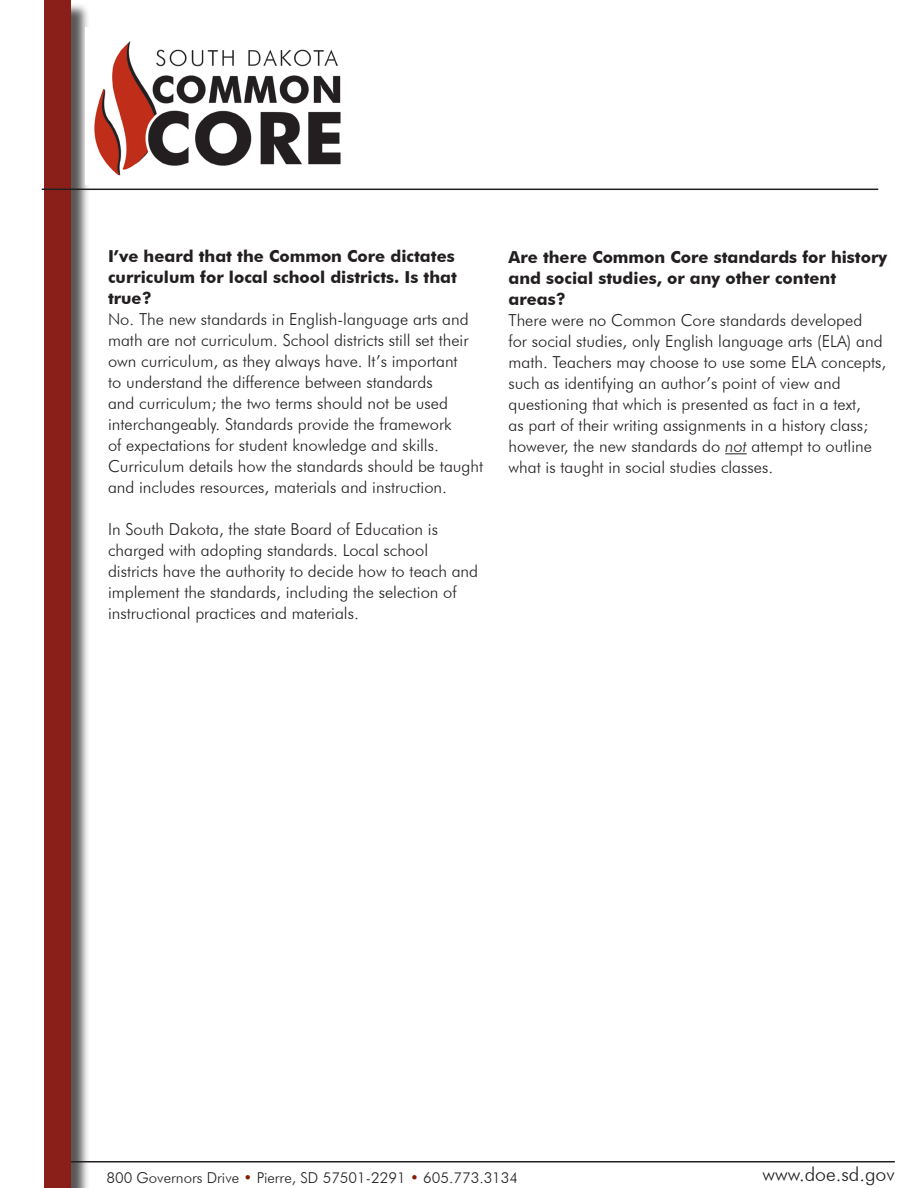
<style>
.page{position:relative;width:918px;height:1188px;background:#fff}
.page>*{position:absolute;margin:0;border:0;box-sizing:border-box;transform-origin:0 0}
.t1{font:300 19.5px "Futura BT";color:#231f20}
.t2{font:300 16.5px/21px "Futura BT";color:#231f20}
.t3{font:300 15px "Futura BT";color:#231f20}
.s1{font-weight:700}
.s2{font-style:italic}
.s3{color:#891d02}
</style>
<div class="page">
<hr style="left:53px;top:1161px;width:842px;height:1px;background:#231f20">
<div style="left:47px;top:2px;width:43px;height:1186px;background:#231f20;opacity:.75"></div>
<div style="left:44px;top:0;width:27px;height:1188px;background:#8a1f19"></div>
<svg style="left:725px;top:454px;width:22px;height:1px"></svg>
<img style="left:85px;top:27px;width:256px;height:158px">
<hr style="left:42px;top:189px;width:836px;height:1px;background:#231f20">
<p class="t2" style="left:108px;top:245px;width:377px"><span class="s1">I’ve heard that the Common Core dictates curriculum for local school districts. Is that true?<br></span>No. The new standards in English-language arts and math are not curriculum. School districts still set their own curriculum, as they always have. It’s important<br>to understand the difference between standards<br>and curriculum; the two terms should not be used interchangeably. Standards provide the framework<br>of expectations for student knowledge and skills.<br>Curriculum details how the standards should be taught and includes resources, materials and instruction.</p>
<p class="t2" style="left:108px;top:518px;width:372px">In South Dakota, the state Board of Education is charged with adopting standards. Local school districts have the authority to decide how to teach and implement the standards, including the selection of instructional practices and materials.</p>
<p class="t2" style="left:508px;top:247px;width:380px"><span class="s1">Are there Common Core standards for history and social studies, or any other content areas?<br></span>There were no Common Core standards developed<br>for social studies, only English language arts (ELA) and math. Teachers may choose to use some ELA concepts, such as identifying an author’s point of view and questioning that which is presented as fact in a text,<br>as part of their writing assignments in a history class; however, the new standards do <span class="s2">not</span> attempt to outline what is taught in social studies classes.</p>
<p class="t3" style="left:106px;top:1168px;width:413px">800 Governors Drive <span class="s3">•</span> Pierre, SD 57501-2291 <span class="s3">•</span> 605.773.3134</p>
<p class="t1" style="left:763px;top:1162px;width:134px">www.doe.sd.gov</p>
</div>
